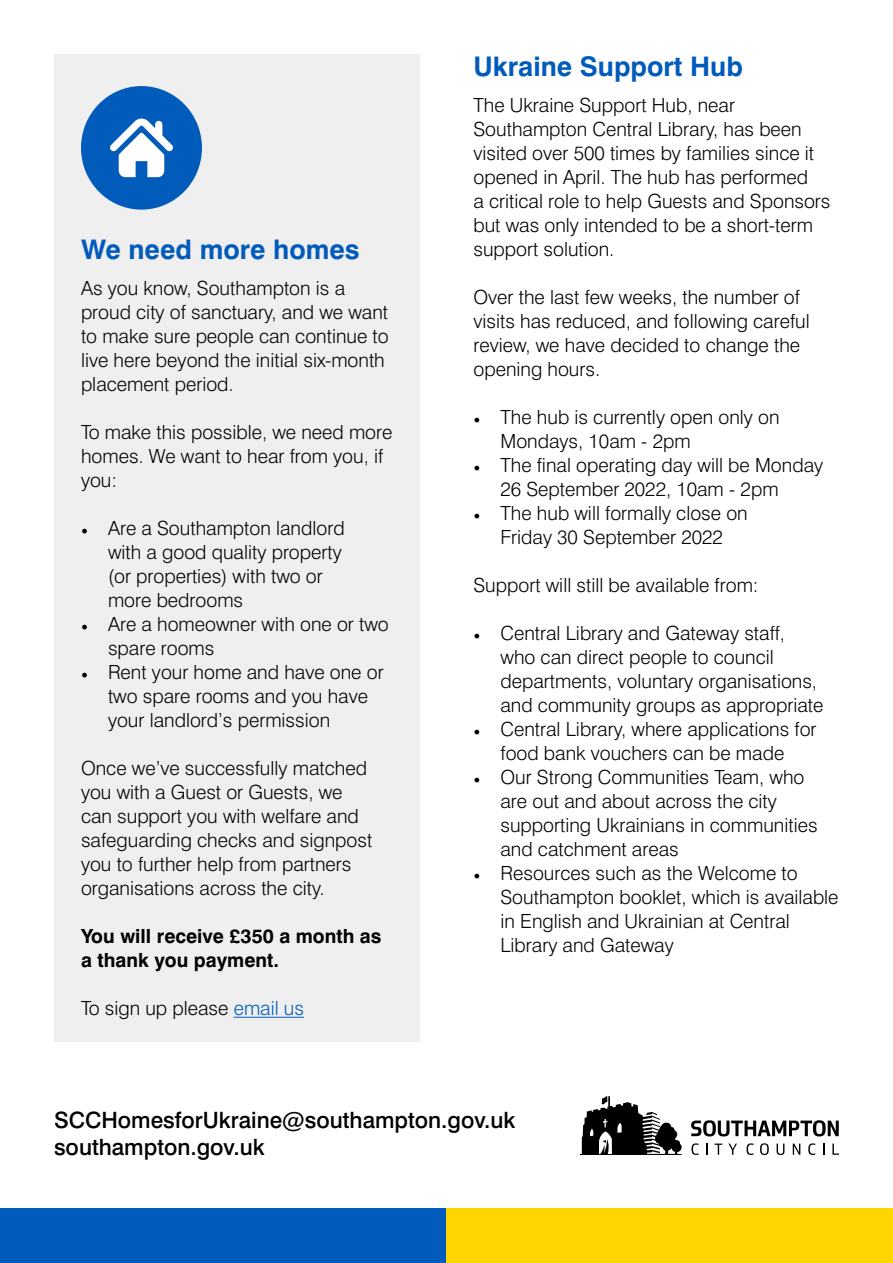
<style>
.page{position:relative;width:893px;height:1263px;background:#fff}
.page>*{position:absolute;margin:0;border:0;box-sizing:border-box;transform-origin:0 0}
.t1{font:700 27px "Swiss 721 BT";color:#015bbb}
.t2{font:500 22.5px/27px "Swiss 721 BT";color:#000}
.t3{font:300 19.5px/24px "Swiss 721 BT";color:#000}
.t4{font:700 19.5px/24px "Swiss 721 BT";color:#000}
.s1{font-family:"Minion Pro";font-weight:400;font-size:18px}
.s2{color:#015bbb}
</style>
<div class="page">
<div style="left:54px;top:210px;width:365px;height:832px;background:#efefef"></div>
<hr style="left:234px;top:1017px;width:70px;height:1px;background:#015bbb">
<div style="left:54px;top:54px;width:365px;height:183px;background:#efefef"></div>
<div style="left:81px;top:86px;width:121px;height:124px;background:#015bbb;border-radius:50%"></div>
<svg style="left:110px;top:118px;width:63px;height:59px"></svg>
<svg style="left:580px;top:1096px;width:102px;height:59px"></svg>
<svg style="left:691px;top:1120px;width:148px;height:16px"></svg>
<svg style="left:691px;top:1143px;width:7px;height:12px"></svg>
<svg style="left:706px;top:1143px;width:1px;height:12px"></svg>
<svg style="left:714px;top:1143px;width:8px;height:12px"></svg>
<svg style="left:728px;top:1143px;width:9px;height:12px"></svg>
<svg style="left:746px;top:1143px;width:7px;height:12px"></svg>
<svg style="left:760px;top:1143px;width:9px;height:12px"></svg>
<svg style="left:777px;top:1143px;width:7px;height:12px"></svg>
<svg style="left:793px;top:1143px;width:7px;height:12px"></svg>
<svg style="left:808px;top:1143px;width:7px;height:12px"></svg>
<svg style="left:823px;top:1143px;width:2px;height:12px"></svg>
<svg style="left:832px;top:1143px;width:7px;height:12px"></svg>
<div style="left:0;top:1209px;width:446px;height:54px;background:#015bbb"></div>
<div style="left:446px;top:1209px;width:447px;height:54px;background:#fed501"></div>
<h2 class="t1" style="left:81px;top:233px;width:280px">We need more homes</h2>
<p class="t3" style="left:81px;top:276px;width:309px">As you know, Southampton is a proud city of sanctuary, and we want to make sure people can continue to live here beyond the initial six-month placement period.</p>
<p class="t3" style="left:81px;top:420px;width:313px">To make this possible, we need more homes. We want to hear from you, if you:</p>
<p class="t3" style="left:108px;top:516px;width:238px;text-indent:-27px"><span class="s1">•</span> Are a Southampton landlord with a good quality property (or properties) with two or more bedrooms</p>
<p class="t3" style="left:108px;top:612px;width:282px;text-indent:-27px"><span class="s1">•</span> Are a homeowner with one or two spare rooms</p>
<p class="t3" style="left:108px;top:660px;width:277px;text-indent:-27px"><span class="s1">•</span> Rent your home and have one or two spare rooms and you have your landlord’s permission</p>
<p class="t3" style="left:81px;top:756px;width:293px">Once we’ve successfully matched you with a Guest or Guests, we can support you with welfare and safeguarding checks and signpost you to further help from partners organisations across the city.</p>
<h3 class="t4" style="left:81px;top:924px;width:302px">You will receive £350 a month as a thank you payment.</h3>
<p class="t3" style="left:81px;top:996px;width:225px">To sign up please <span class="s2">email us</span></p>
<h2 class="t1" style="left:473px;top:50px;width:271px">Ukraine Support Hub</h2>
<p class="t3" style="left:473px;top:93px;width:359px">The Ukraine Support Hub, near Southampton Central Library, has been visited over 500 times by families since it opened in April. The hub has performed<br>a critical role to help Guests and Sponsors but was only intended to be a short-term support solution.</p>
<p class="t3" style="left:473px;top:285px;width:338px">Over the last few weeks, the number of visits has reduced, and following careful review, we have decided to change the opening hours.</p>
<p class="t3" style="left:500px;top:405px;width:281px;text-indent:-27px"><span class="s1">•</span> The hub is currently open only on<br>Mondays, 10am - 2pm</p>
<p class="t3" style="left:500px;top:453px;width:324px;text-indent:-27px"><span class="s1">•</span> The fnal operating day will be Monday<br>26 September 2022, 10am - 2pm</p>
<p class="t3" style="left:473px;top:501px;width:276px;text-align:center"><span class="s1">•</span> The hub will formally close on<br>Friday 30 September 2022</p>
<p class="t3" style="left:473px;top:573px;width:287px">Support will still be available from:</p>
<p class="t3" style="left:500px;top:621px;width:324px;text-indent:-27px"><span class="s1">•</span> Central Library and Gateway staff, who can direct people to council departments, voluntary organisations, and community groups as appropriate</p>
<p class="t3" style="left:473px;top:717px;width:345px;text-align:center"><span class="s1">•</span> Central Library, where applications for food bank vouchers can be made</p>
<p class="t3" style="left:500px;top:765px;width:319px;text-indent:-27px"><span class="s1">•</span> Our Strong Communities Team, who are out and about across the city supporting Ukrainians in communities and catchment areas</p>
<p class="t3" style="left:500px;top:861px;width:340px;text-indent:-27px"><span class="s1">•</span> Resources such as the Welcome to<br>Southampton booklet, which is available in English and Ukrainian at Central<br>Library and Gateway</p>
<p class="t2" style="left:54px;top:1106px;width:463px">SCCHomesforUkraine@southampton.gov.uk southampton.gov.uk</p>
</div>
